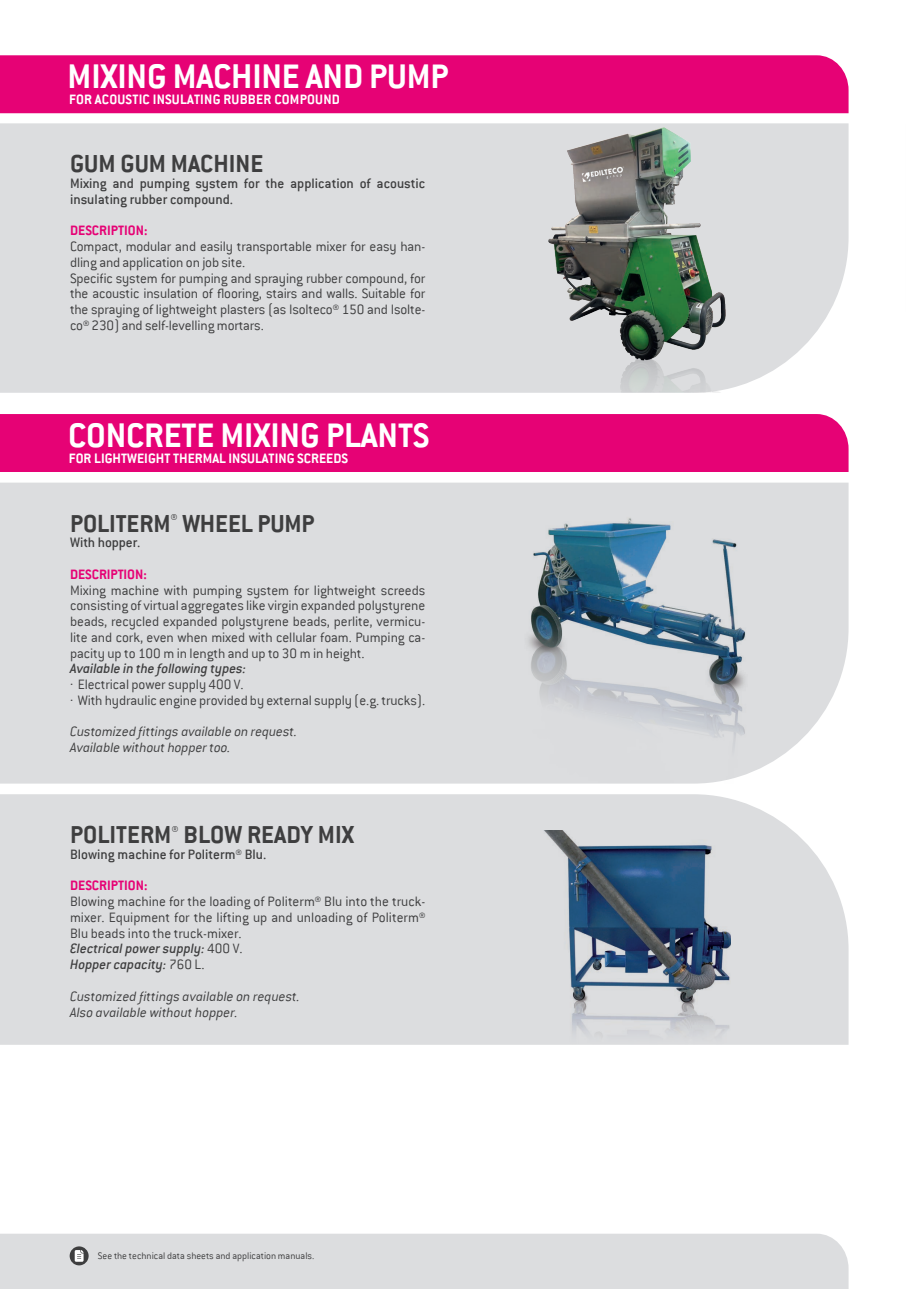
<style>
.page{position:relative;width:906px;height:1289px;background:#fff}
.page>*{position:absolute;margin:0;border:0;box-sizing:border-box;transform-origin:0 0}
.t1{font:700 37.5px "Conduit ITC";letter-spacing:-.005em;color:#fff}
.t2{font:700 27px "Conduit ITC";color:#3e3e3f}
.t3{font:300 15px/15.8px "Conduit ITC";letter-spacing:-.01em;color:#3e3e3f}
.t4{font:italic 300 15px/15.8px "Conduit ITC";color:#3e3e3f}
.t5{font:500 15px/15.8px "Conduit ITC";color:#3e3e3f}
.t6{font:700 15px "Conduit ITC";color:#fff}
.t7{font:700 15px "Conduit ITC";color:#e60275}
.t8{font:italic 500 15px "Conduit ITC";letter-spacing:-.005em;color:#3e3e3f}
.t9{font:300 10.5px "Conduit ITC";color:#3e3e3f}
.s1{font-weight:500;font-style:italic}
</style>
<div class="page">
<div style="left:0;top:1233px;width:848px;height:55px;background:#dcdddf"></div>
<div style="left:0;top:794px;width:848px;height:250px;background:#dcdddf"></div>
<img style="left:543px;top:830px;width:187px;height:214px">
<div style="left:0;top:482px;width:848px;height:301px;background:#dcdddf"></div>
<img style="left:517px;top:514px;width:235px;height:269px">
<div style="left:0;top:123px;width:848px;height:270px;background:#dcdddf"></div>
<img style="left:536px;top:124px;width:201px;height:268px">
<div style="left:0;top:55px;width:848px;height:58px;background:#e60275"></div>
<div style="left:0;top:414px;width:848px;height:58px;background:#e60275"></div>
<h1 class="t1" style="left:68px;top:55px;width:382px">MIXING MACHINE AND PUMP</h1>
<p class="t6" style="left:69px;top:90px;width:272px">FOR ACOUSTIC INSULATING RUBBER COMPOUND</p>
<h2 class="t2" style="left:70px;top:148px;width:195px">GUM GUM MACHINE</h2>
<p class="t5" style="left:70px;top:175px;width:357px">Mixing and pumping system for the application of acoustic insulating rubber compound.</p>
<p class="t7" style="left:70px;top:222px;width:79px">DESCRIPTION:</p>
<p class="t3" style="left:70px;top:238px;width:357px">Compact, modular and easily transportable mixer for easy han&shy;dling and application on job site.<br>Specific system for pumping and spraying rubber compound, for the acoustic insulation of flooring, stairs and walls. Suitable for the spraying of lightweight plasters (as Isolteco® 150 and Isolte&shy;co® 230) and self-levelling mortars.</p>
<h1 class="t1" style="left:68px;top:413px;width:363px">CONCRETE MIXING PLANTS</h1>
<p class="t6" style="left:69px;top:449px;width:281px">FOR LIGHTWEIGHT THERMAL INSULATING SCREEDS</p>
<h2 class="t2" style="left:70px;top:507px;width:246px">POLITERM<sup>®</sup> WHEEL PUMP</h2>
<p class="t5" style="left:70px;top:534px;width:72px">With hopper.</p>
<p class="t7" style="left:70px;top:565px;width:78px">DESCRIPTION:</p>
<p class="t3" style="left:70px;top:582px;width:357px;text-align:justify">Mixing machine with pumping system for lightweight screeds consisting of virtual aggregates like virgin expanded polystyrene beads, recycled expanded polystyrene beads, perlite, vermicu&shy;lite and cork, even when mixed with cellular foam. Pumping ca&shy;pacity up to 100 m in length and up to 30 m in height.</p>
<p class="t8" style="left:70px;top:660px;width:177px">Available in the following types:</p>
<p class="t3" style="left:70px;top:676px;width:357px">· Electrical power supply 400 V.<br>· With hydraulic engine provided by external supply (e.g. trucks).</p>
<p class="t4" style="left:70px;top:724px;width:229px">Customized fittings available on request.<br>Available without hopper too.</p>
<h2 class="t2" style="left:70px;top:819px;width:286px">POLITERM<sup>®</sup> BLOW READY MIX</h2>
<p class="t5" style="left:70px;top:846px;width:198px">Blowing machine for Politerm® Blu.</p>
<p class="t7" style="left:70px;top:877px;width:79px">DESCRIPTION:</p>
<p class="t3" style="left:70px;top:893px;width:357px">Blowing machine for the loading of Politerm® Blu into the truck&shy;mixer. Equipment for the lifting up and unloading of Politerm® Blu beads into the truck-mixer.<br><span class="s1">Electrical power supply:</span> 400 V.<br><span class="s1">Hopper capacity:</span> 760 L.</p>
<p class="t4" style="left:70px;top:988px;width:231px">Customized fittings available on request.<br>Also available without hopper.</p>
<p class="t9" style="left:98px;top:1250px;width:218px">See the technical data sheets and application manuals.</p>
</div>
